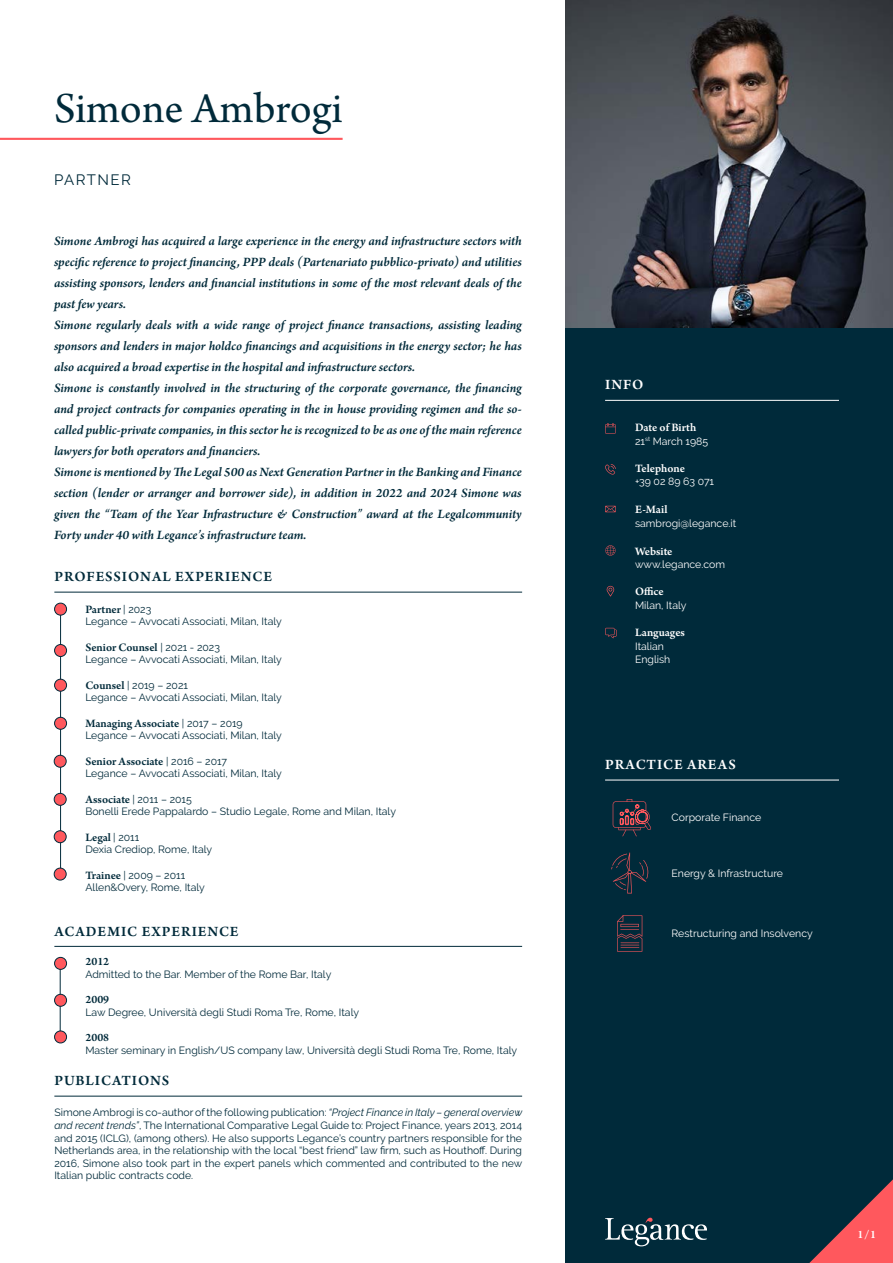
<style>
.page{position:relative;width:893px;height:1263px;background:#fff}
.page>*{position:absolute;margin:0;border:0;box-sizing:border-box;transform-origin:0 0}
.t1{font:45px "Arno Pro";color:#002a3a}
.t2{font:600 15px "Arno Pro";letter-spacing:.06em;color:#002a3a}
.t3{font:600 15px "Arno Pro";letter-spacing:.06em;color:#fff}
.t4{font:15px "Raleway";letter-spacing:.1em;color:#002a3a}
.t5{font:italic 600 13.5px/21px "Arno Pro";letter-spacing:-.005em;color:#002a3a}
.t6{font:600 12px "Arno Pro";color:#002a3a}
.t7{font:600 12px "Arno Pro";letter-spacing:-.005em;color:#fff}
.t8{font:10.5px/12.6px "Raleway";color:#002a3a}
.t9{font:10.5px/13.5px "Raleway";color:#fff}
.s1{font-family:"Raleway";font-weight:400;font-size:10.5px}
.s2{font-family:"Arno Pro";font-weight:600;font-size:12px}
.s3{font-style:italic}
</style>
<div class="page">
<div style="left:566px;top:306px;width:327px;height:957px;background:#002a3a"></div>
<img style="left:566px;top:0;width:327px;height:327px">
<svg style="left:605px;top:1218px;width:102px;height:28px"></svg>
<svg style="left:809px;top:1179px;width:84px;height:84px"></svg>
<hr style="left:605px;top:400px;width:234px;height:1px;background:#fff">
<hr style="left:605px;top:780px;width:234px;height:1px;background:#fff">
<svg style="left:607px;top:586px;width:7px;height:10px"></svg>
<svg style="left:605px;top:506px;width:11px;height:6px"></svg>
<svg style="left:605px;top:464px;width:11px;height:11px"></svg>
<svg style="left:605px;top:545px;width:11px;height:11px"></svg>
<svg style="left:605px;top:423px;width:11px;height:10px"></svg>
<svg style="left:605px;top:628px;width:12px;height:10px"></svg>
<svg style="left:613px;top:799px;width:38px;height:37px"></svg>
<svg style="left:611px;top:852px;width:37px;height:41px"></svg>
<hr style="left:54px;top:592px;width:468px;height:1px;background:#002a3a">
<hr style="left:60px;top:608px;width:1px;height:265px;background:#002a3a">
<div style="left:55px;top:603px;width:12px;height:12px;background:#ff585d;border-radius:50%"></div>
<div style="left:54px;top:603px;width:13px;height:12px;border:1px solid #002a3a;border-radius:50%"></div>
<div style="left:55px;top:644px;width:12px;height:12px;background:#ff585d;border-radius:50%"></div>
<div style="left:54px;top:644px;width:13px;height:13px;border:1px solid #002a3a;border-radius:50%"></div>
<div style="left:55px;top:679px;width:12px;height:12px;background:#ff585d;border-radius:50%"></div>
<div style="left:54px;top:679px;width:13px;height:12px;border:1px solid #002a3a;border-radius:50%"></div>
<hr style="left:54px;top:946px;width:468px;height:1px;background:#002a3a">
<hr style="left:54px;top:1096px;width:468px;height:1px;background:#002a3a">
<hr style="left:60px;top:961px;width:1px;height:76px;background:#002a3a">
<div style="left:55px;top:957px;width:12px;height:12px;background:#ff585d;border-radius:50%"></div>
<div style="left:54px;top:957px;width:13px;height:12px;border:1px solid #002a3a;border-radius:50%"></div>
<div style="left:55px;top:994px;width:12px;height:12px;background:#ff585d;border-radius:50%"></div>
<div style="left:54px;top:994px;width:13px;height:12px;border:1px solid #002a3a;border-radius:50%"></div>
<div style="left:55px;top:1031px;width:12px;height:12px;background:#ff585d;border-radius:50%"></div>
<div style="left:54px;top:1031px;width:13px;height:12px;border:1px solid #002a3a;border-radius:50%"></div>
<hr style="left:0;top:138px;width:343px;height:2px;background:#ff585d">
<svg style="left:617px;top:915px;width:25px;height:37px"></svg>
<div style="left:54px;top:755px;width:12px;height:12px;background:#ff585d;border-radius:50%"></div>
<div style="left:54px;top:755px;width:12px;height:12px;border:1px solid #002a3a;border-radius:50%"></div>
<div style="left:54px;top:793px;width:12px;height:12px;background:#ff585d;border-radius:50%"></div>
<div style="left:54px;top:793px;width:12px;height:12px;border:1px solid #002a3a;border-radius:50%"></div>
<div style="left:54px;top:831px;width:12px;height:12px;background:#ff585d;border-radius:50%"></div>
<div style="left:54px;top:830px;width:12px;height:13px;border:1px solid #002a3a;border-radius:50%"></div>
<div style="left:54px;top:868px;width:12px;height:12px;background:#ff585d;border-radius:50%"></div>
<div style="left:54px;top:868px;width:12px;height:12px;border:1px solid #002a3a;border-radius:50%"></div>
<div style="left:55px;top:717px;width:12px;height:12px;background:#ff585d;border-radius:50%"></div>
<div style="left:54px;top:717px;width:13px;height:12px;border:1px solid #002a3a;border-radius:50%"></div>
<h1 class="t1" style="left:54px;top:83px;width:290px">Simone Ambrogi</h1>
<p class="t4" style="left:54px;top:171px;width:79px">PARTNER</p>
<p class="t5" style="left:54px;top:231px;width:469px">Simone Ambrogi has acquired a large experience in the energy and infrastructure sectors with specific reference to project financing, PPP deals (Partenariato pubblico-privato) and utilities assisting sponsors, lenders and financial institutions in some of the most relevant deals of the past few years.<br>Simone regularly deals with a wide range of project finance transactions, assisting leading sponsors and lenders in major holdco financings and acquisitions in the energy sector; he has also acquired a broad expertise in the hospital and infrastructure sectors.<br>Simone is constantly involved in the structuring of the corporate governance, the financing and project contracts for companies operating in the in house providing regimen and the so&shy;called public-private companies, in this sector he is recognized to be as one of the main reference lawyers for both operators and financiers.<br>Simone is mentioned by The Legal 500 as Next Generation Partner in the Banking and Finance section (lender or arranger and borrower side), in addition in 2022 and 2024 Simone was given the “Team of the Year Infrastructure &amp; Construction” award at the Legalcommunity Forty under 40 with Legance’s infrastructure team.</p>
<p class="t2" style="left:54px;top:568px;width:219px">PROFESSIONAL EXPERIENCE</p>
<p class="t6" style="left:85px;top:602px;width:67px">Partner <span class="s1">| 2023</span></p>
<p class="t8" style="left:85px;top:615px;width:198px">Legance – Avvocati Associati, Milan, Italy</p>
<p class="t6" style="left:85px;top:640px;width:136px">Senior Counsel <span class="s1">| 2021 - 2023</span></p>
<p class="t8" style="left:85px;top:653px;width:198px">Legance – Avvocati Associati, Milan, Italy</p>
<p class="t8" style="left:85px;top:679px;width:198px"><span class="s2">Counsel</span> | 2019 – 2021<br>Legance – Avvocati Associati, Milan, Italy</p>
<p class="t6" style="left:85px;top:716px;width:159px">Managing Associate <span class="s1">| 2017 – 2019</span></p>
<p class="t8" style="left:85px;top:729px;width:198px">Legance – Avvocati Associati, Milan, Italy</p>
<p class="t6" style="left:85px;top:754px;width:143px">Senior Associate <span class="s1">| 2016 – 2017</span></p>
<p class="t8" style="left:85px;top:767px;width:198px">Legance – Avvocati Associati, Milan, Italy</p>
<p class="t8" style="left:85px;top:792px;width:312px"><span class="s2">Associate</span> | 2011 – 2015<br>Bonelli Erede Pappalardo – Studio Legale, Rome and Milan, Italy</p>
<p class="t6" style="left:85px;top:830px;width:55px">Legal <span class="s1">| 2011</span></p>
<p class="t8" style="left:85px;top:843px;width:128px">Dexia Crediop, Rome, Italy</p>
<p class="t8" style="left:85px;top:868px;width:121px"><span class="s2">Trainee</span> | 2009 – 2011<br>Allen&amp;Overy, Rome, Italy</p>
<p class="t2" style="left:54px;top:922px;width:186px">ACADEMIC EXPERIENCE</p>
<p class="t6" style="left:85px;top:955px;width:25px">2012</p>
<p class="t8" style="left:85px;top:968px;width:247px">Admitted to the Bar. Member of the Rome Bar, Italy</p>
<p class="t6" style="left:85px;top:993px;width:25px">2009</p>
<p class="t8" style="left:85px;top:1006px;width:275px">Law Degree, Università degli Studi Roma Tre, Rome, Italy</p>
<p class="t6" style="left:85px;top:1031px;width:25px">2008</p>
<p class="t8" style="left:85px;top:1044px;width:433px">Master seminary in English/US company law, Università degli Studi Roma Tre, Rome, Italy</p>
<p class="t2" style="left:54px;top:1072px;width:116px">PUBLICATIONS</p>
<p class="t8" style="left:54px;top:1106px;width:470px;text-align:justify">Simone Ambrogi is co-author of the following publication: <span class="s3">“Project Finance in Italy – general overview and recent trends”</span>, The International Comparative Legal Guide to: Project Finance, years 2013, 2014 and 2015 (ICLG), (among others). He also supports Legance’s country partners responsible for the Netherlands area, in the relationship with the local “best friend” law firm, such as Houthoff. During 2016, Simone also took part in the expert panels which commented and contributed to the new Italian public contracts code.</p>
<p class="t3" style="left:605px;top:376px;width:40px">INFO</p>
<p class="t7" style="left:635px;top:421px;width:63px">Date of Birth</p>
<p class="t9" style="left:635px;top:434px;width:75px">21<sup>st</sup> March 1985</p>
<p class="t7" style="left:635px;top:461px;width:51px">Telephone</p>
<p class="t9" style="left:635px;top:475px;width:81px">+39 02 89 63 071</p>
<p class="t7" style="left:635px;top:503px;width:34px">E-Mail</p>
<p class="t9" style="left:635px;top:516px;width:103px">sambrogi@legance.it</p>
<p class="t7" style="left:635px;top:544px;width:39px">Website</p>
<p class="t9" style="left:635px;top:558px;width:91px">www.legance.com</p>
<p class="t7" style="left:635px;top:584px;width:30px">Office</p>
<p class="t9" style="left:635px;top:598px;width:53px">Milan, Italy</p>
<p class="t7" style="left:635px;top:626px;width:51px">Languages</p>
<p class="t9" style="left:635px;top:639px;width:37px">Italian<br>English</p>
<p class="t3" style="left:605px;top:756px;width:132px">PRACTICE AREAS</p>
<p class="t9" style="left:672px;top:811px;width:91px">Corporate Finance</p>
<p class="t9" style="left:672px;top:866px;width:113px">Energy &amp; Infrastructure</p>
<p class="t9" style="left:672px;top:927px;width:143px">Restructuring and Insolvency</p>
<p class="t7" style="left:857px;top:1228px;width:20px">1/1</p>
</div>
